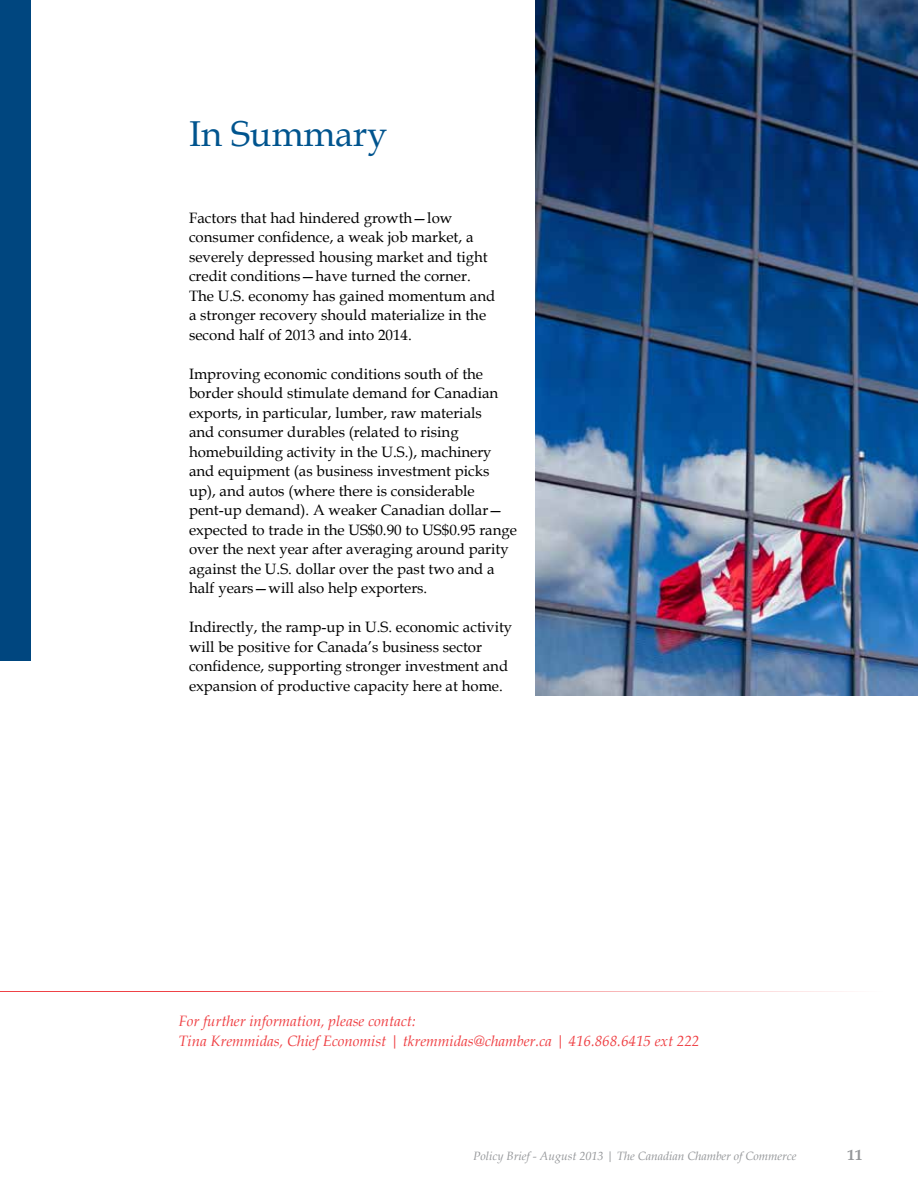
<style>
.page{position:relative;width:918px;height:1188px;background:#fff}
.page>*{position:absolute;margin:0;border:0;box-sizing:border-box;transform-origin:0 0}
.t1{font:36px "Book Antiqua";color:#00548e}
.t2{font:15px/19.5px "Book Antiqua";color:#000}
.t3{font:italic 15px/19.5px "Book Antiqua";color:#ef3e42}
.t4{font:700 15px "Book Antiqua";color:#939598}
.t5{font:italic 12px "Book Antiqua";color:#939598}
</style>
<div class="page">
<hr style="left:0;top:991px;width:904px;height:1px;background:#ef3e42">
<div style="left:0;top:0;width:31px;height:661px;background:#00467f"></div>
<img style="left:536px;top:0;width:382px;height:696px">
<h1 class="t1" style="left:189px;top:108px;width:200px">In Summary</h1>
<p class="t2" style="left:189px;top:208px;width:308px">Factors that had hindered growth—low consumer confidence, a weak job market, a severely depressed housing market and tight credit conditions—have turned the corner.<br>The U.S. economy has gained momentum and a stronger recovery should materialize in the second half of 2013 and into 2014.</p>
<p class="t2" style="left:189px;top:364px;width:330px">Improving economic conditions south of the border should stimulate demand for Canadian exports, in particular, lumber, raw materials<br>and consumer durables (related to rising homebuilding activity in the U.S.), machinery and equipment (as business investment picks up), and autos (where there is considerable pent-up demand). A weaker Canadian dollar— expected to trade in the US$0.90 to US$0.95 range over the next year after averaging around parity against the U.S. dollar over the past two and a half years—will also help exporters.</p>
<p class="t2" style="left:189px;top:617px;width:325px">Indirectly, the ramp-up in U.S. economic activity will be positive for Canada’s business sector confidence, supporting stronger investment and expansion of productive capacity here at home.</p>
<p class="t3" style="left:178px;top:1011px;width:522px">For further information, please contact:<br>Tina Kremmidas, Chief Economist | tkremmidas@chamber.ca | 416.868.6415 ext 222</p>
<p class="t5" style="left:473px;top:1147px;width:325px">Policy Brief - August 2013 | The Canadian Chamber of Commerce</p>
<p class="t4" style="left:848px;top:1145px;width:16px">11</p>
</div>
